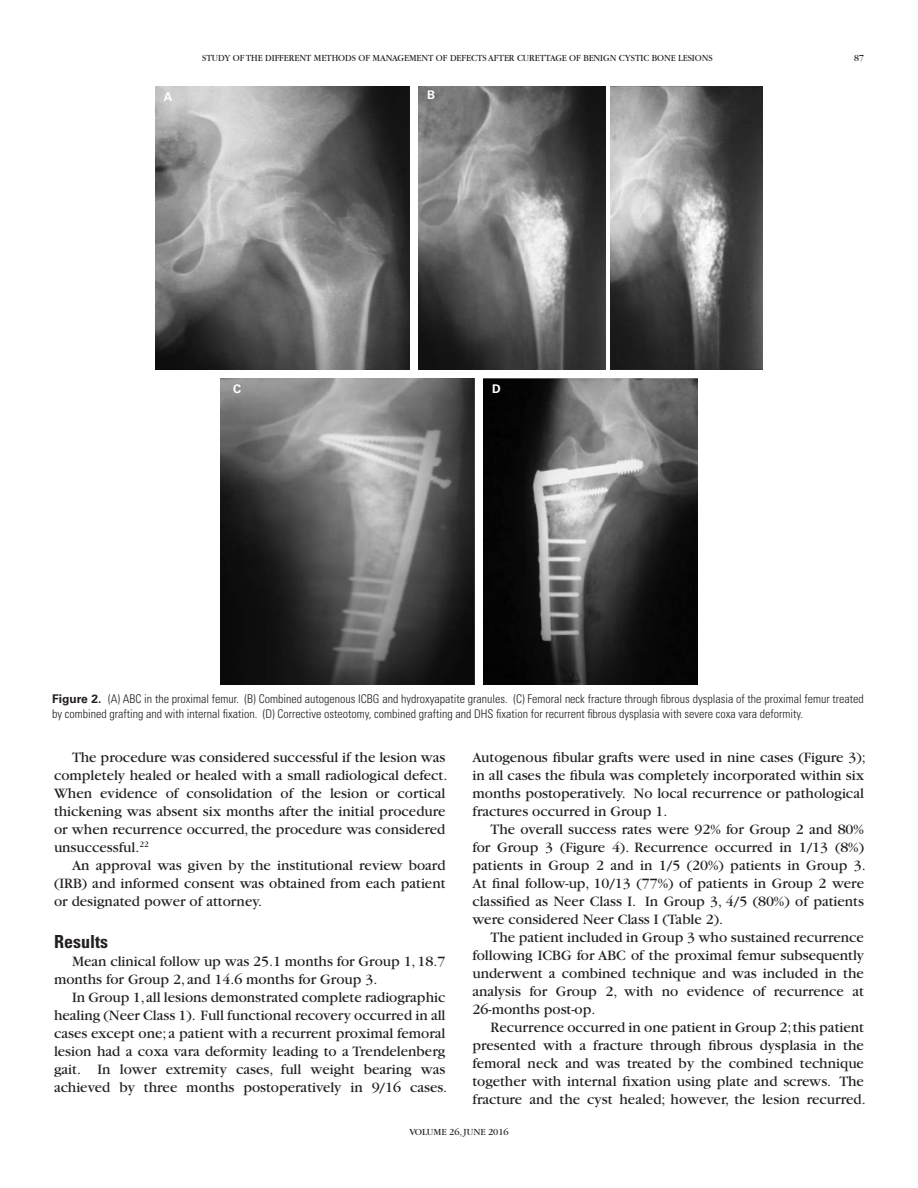
<style>
.page{position:relative;width:918px;height:1188px;background:#fff}
.page>*{position:absolute;margin:0;border:0;box-sizing:border-box;transform-origin:0 0}
.t1{font:700 condensed 18px "Univers";color:#231f20}
.t2{font:15px/18px "Garamond";color:#231f20}
.t3{font:300 condensed 12px/15px "Univers";color:#231f20}
.t4{font:700 12px "Univers";color:#fff}
.t5{font:9.75px "Garamond";color:#231f20;scale:.95 1}
.t6{font:9.75px "Garamond";color:#231f20}
.s1{font-weight:700;font-stretch:normal}
</style>
<div class="page">
<img style="left:156px;top:86px;width:253px;height:283px">
<img style="left:418px;top:86px;width:188px;height:283px">
<img style="left:610px;top:86px;width:152px;height:283px">
<img style="left:221px;top:378px;width:254px;height:306px">
<img style="left:484px;top:378px;width:213px;height:306px">
<p class="t5" style="left:202px;top:53px;width:539px">STUDY OF THE DIFFERENT METHODS OF MANAGEMENT OF DEFECTS AFTER CURETTAGE OF BENIGN CYSTIC BONE LESIONS</p>
<p class="t5" style="left:854px;top:53px;width:12px">87</p>
<p class="t4" style="left:164px;top:90px;width:10px">A</p>
<p class="t4" style="left:427px;top:88px;width:10px">B</p>
<p class="t4" style="left:233px;top:382px;width:10px">C</p>
<p class="t4" style="left:492px;top:382px;width:10px">D</p>
<p class="t3" style="left:52px;top:691px;width:813px"><span class="s1">Figure 2.</span> (A) ABC in the proximal femur. (B) Combined autogenous ICBG and hydroxyapatite granules. (C) Femoral neck fracture through fibrous dysplasia of the proximal femur treated by combined grafting and with internal fixation. (D) Corrective osteotomy, combined grafting and DHS fixation for recurrent fibrous dysplasia with severe coxa vara deformity.</p>
<p class="t2" style="left:54px;top:749px;width:395px;text-indent:18px">The procedure was considered successful if the lesion was completely healed or healed with a small radiological defect.<br>When evidence of consolidation of the lesion or cortical thickening was absent six months after the initial procedure or when recurrence occurred, the procedure was considered unsuccessful.<sup>22</sup></p>
<p class="t2" style="left:54px;top:857px;width:393px;text-align:justify;text-indent:18px">An approval was given by the institutional review board (IRB) and informed consent was obtained from each patient or designated power of attorney.</p>
<p class="t1" style="left:54px;top:931px;width:55px">Results</p>
<p class="t2" style="left:54px;top:953px;width:393px;text-indent:18px">Mean clinical follow up was 25.1 months for Group 1, 18.7 months for Group 2, and 14.6 months for Group 3.</p>
<p class="t2" style="left:54px;top:989px;width:395px;text-indent:18px">In Group 1, all lesions demonstrated complete radiographic healing (Neer Class 1). Full functional recovery occurred in all cases except one; a patient with a recurrent proximal femoral lesion had a coxa vara deformity leading to a Trendelenberg gait. In lower extremity cases, full weight bearing was achieved by three months postoperatively in 9/16 cases.</p>
<p class="t2" style="left:472px;top:749px;width:395px;text-align:justify">Autogenous fibular grafts were used in nine cases (Figure 3); in all cases the fibula was completely incorporated within six months postoperatively. No local recurrence or pathological fractures occurred in Group 1.</p>
<p class="t2" style="left:472px;top:821px;width:395px;text-indent:18px">The overall success rates were 92% for Group 2 and 80% for Group 3 (Figure 4). Recurrence occurred in 1/13 (8%) patients in Group 2 and in 1/5 (20%) patients in Group 3.<br>At final follow-up, 10/13 (77%) of patients in Group 2 were classified as Neer Class I. In Group 3, 4/5 (80%) of patients were considered Neer Class I (Table 2).</p>
<p class="t2" style="left:472px;top:929px;width:393px;text-align:justify;text-indent:18px">The patient included in Group 3 who sustained recurrence following ICBG for ABC of the proximal femur subsequently underwent a combined technique and was included in the analysis for Group 2, with no evidence of recurrence at 26-months post-op.</p>
<p class="t2" style="left:472px;top:1019px;width:395px;text-indent:18px">Recurrence occurred in one patient in Group 2; this patient presented with a fracture through fibrous dysplasia in the femoral neck and was treated by the combined technique together with internal fixation using plate and screws. The fracture and the cyst healed; however, the lesion recurred.</p>
<p class="t6" style="left:409px;top:1127px;width:101px">VOLUME 26, JUNE 2016</p>
</div>
